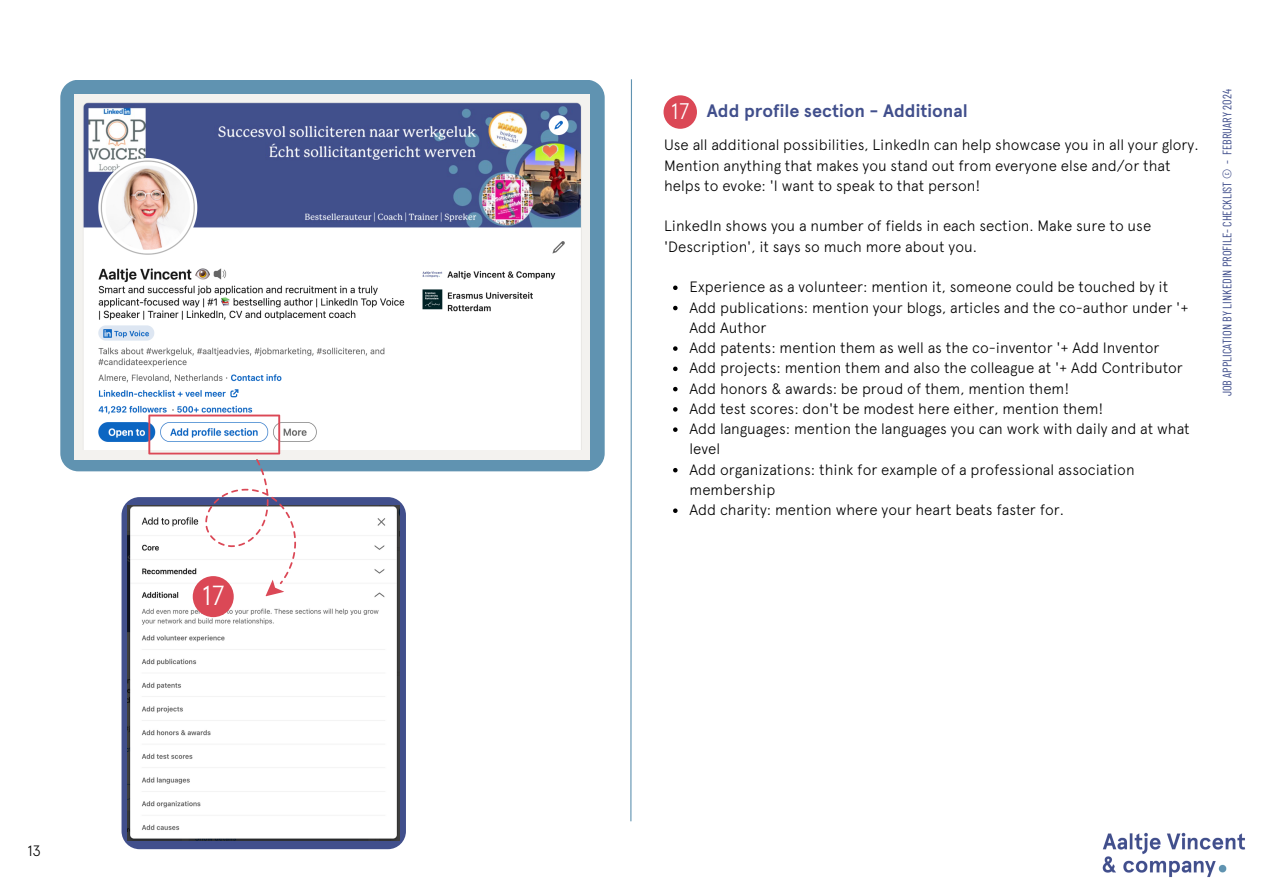
<style>
.page{position:relative;width:1263px;height:894px;background:#fff}
.page>*{position:absolute;margin:0;border:0;box-sizing:border-box;transform-origin:0 0}
.t1{font:300 27.6px "Apercu";color:#fff}
.t2{font:300 22.5px "Apercu";color:#fff}
.t3{font:700 18px "Apercu";color:#414f8c}
.t4{font:300 15px/20.2px "Apercu";color:#000}
.t5{font:12.3px "Barlow Condensed";color:#414f8c}
</style>
<div class="page">
<svg style="left:630px;top:79px;width:2px;height:743px"></svg>
<div style="left:663px;top:95px;width:34px;height:34px;background:#db4856;border-radius:50%"></div>
<img style="left:1102px;top:832px;width:143px;height:45px">
<svg style="left:122px;top:497px;width:284px;height:351px;background:#3f4b80"></svg>
<svg style="left:60px;top:80px;width:544px;height:391px;background:#6a99b5"></svg>
<div style="left:75px;top:95px;width:515px;height:364px;background:#f3f2ef"></div>
<img style="left:128px;top:506px;width:271px;height:334px">
<div style="left:193px;top:576px;width:41px;height:41px;background:#db4856;border-radius:50%"></div>
<img style="left:82px;top:101px;width:501px;height:348px">
<svg style="left:148px;top:414px;width:185px;height:189px"></svg>
<svg style="left:673px;top:285px;width:5px;height:5px"></svg>
<svg style="left:673px;top:306px;width:5px;height:4px"></svg>
<svg style="left:673px;top:346px;width:5px;height:5px"></svg>
<svg style="left:673px;top:366px;width:5px;height:5px"></svg>
<svg style="left:673px;top:387px;width:5px;height:4px"></svg>
<svg style="left:673px;top:407px;width:5px;height:4px"></svg>
<svg style="left:673px;top:427px;width:5px;height:5px"></svg>
<svg style="left:673px;top:468px;width:5px;height:4px"></svg>
<svg style="left:673px;top:508px;width:5px;height:5px"></svg>
<p class="t4" style="left:27px;top:840px;width:15px">13</p>
<h1 class="t1" style="left:202px;top:578px;width:24px">17</h1>
<h2 class="t2" style="left:671px;top:97px;width:20px">17</h2>
<p class="t3" style="left:707px;top:99px;width:262px">Add profile section - Additional</p>
<p class="t4" style="left:664px;top:135px;width:536px">Use all additional possibilities, LinkedIn can help showcase you in all your glory.<br>Mention anything that makes you stand out from everyone else and/or that helps to evoke: 'I want to speak to that person!</p>
<p class="t4" style="left:664px;top:216px;width:489px">LinkedIn shows you a number of fields in each section. Make sure to use 'Description', it says so much more about you.</p>
<p class="t4" style="left:690px;top:276px;width:502px">Experience as a volunteer: mention it, someone could be touched by it Add publications: mention your blogs, articles and the co-author under '+ Add Author<br>Add patents: mention them as well as the co-inventor '+ Add Inventor Add projects: mention them and also the colleague at '+ Add Contributor Add honors &amp; awards: be proud of them, mention them!<br>Add test scores: don't be modest here either, mention them!<br>Add languages: mention the languages you can work with daily and at what level<br>Add organizations: think for example of a professional association membership<br>Add charity: mention where your heart beats faster for.</p>
<p class="t5" style="left:1219px;top:396px;width:308px;rotate:-90deg">JOB APPLICATION BY LINKEDIN PROFILE- CHECKLIST © - FEBRUARY 2024</p>
</div>
